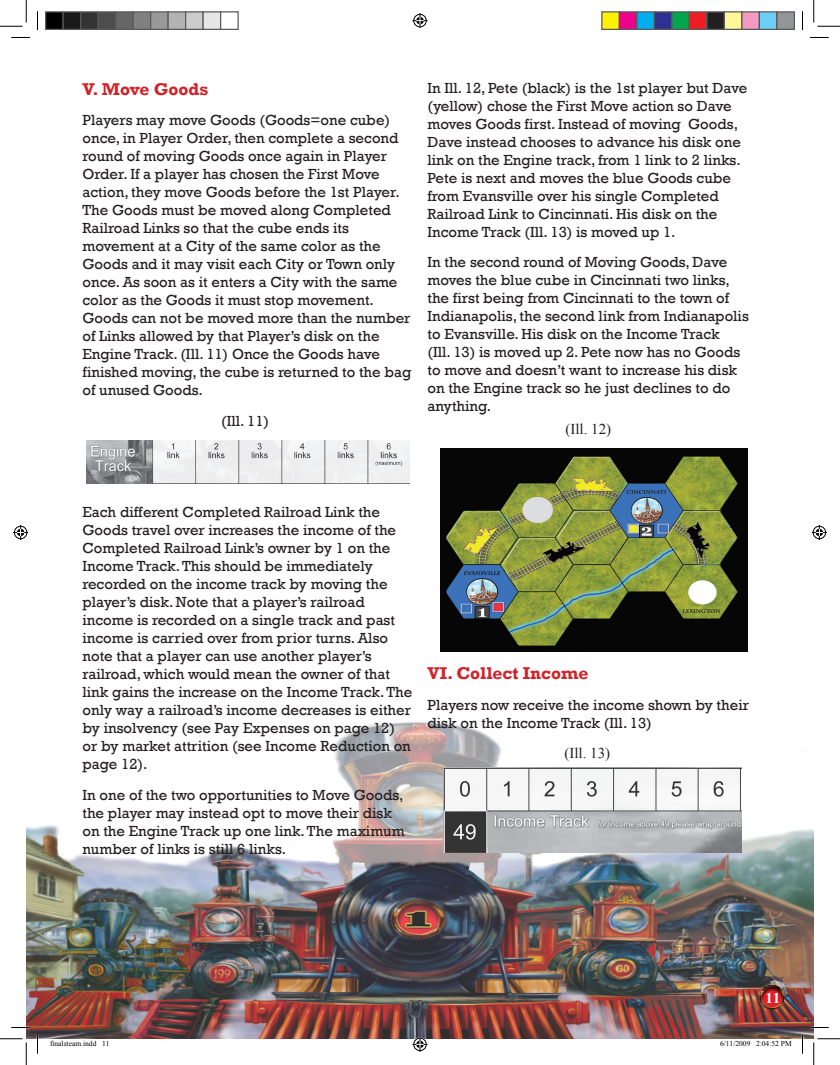
<style>
.page{position:relative;width:840px;height:1065px;background:#fff}
.page>*{position:absolute;margin:0;border:0;box-sizing:border-box;transform-origin:0 0}
.t1{font:700 17.5px "Rockwell";color:#d1232a}
.t2{font:15px/18px "Rockwell";color:#231f20}
.t3{font:15px "Times New Roman";color:#231f20}
.t4{font:700 15px "Times New Roman";color:#fff}
.t5{font:7.5px "Times New Roman";color:#000}
</style>
<div class="page">
<img style="left:26px;top:721px;width:788px;height:318px">
<img style="left:444px;top:768px;width:298px;height:84px">
<img style="left:86px;top:440px;width:324px;height:43px">
<img style="left:440px;top:449px;width:308px;height:202px">
<img style="left:758px;top:982px;width:27px;height:29px">
<svg style="left:11px;top:37px;width:19px;height:1px"></svg>
<svg style="left:810px;top:37px;width:19px;height:1px"></svg>
<svg style="left:11px;top:1027px;width:19px;height:1px"></svg>
<svg style="left:810px;top:1027px;width:19px;height:1px"></svg>
<svg style="left:37px;top:11px;width:1px;height:19px"></svg>
<svg style="left:37px;top:1035px;width:1px;height:19px"></svg>
<svg style="left:802px;top:11px;width:1px;height:19px"></svg>
<svg style="left:802px;top:1035px;width:1px;height:19px"></svg>
<svg style="left:0;top:0;width:27px;height:27px"></svg>
<svg style="left:0;top:1039px;width:27px;height:26px"></svg>
<svg style="left:814px;top:0;width:26px;height:27px"></svg>
<svg style="left:814px;top:1039px;width:26px;height:26px"></svg>
<svg style="left:412px;top:13px;width:16px;height:15px"></svg>
<svg style="left:412px;top:1037px;width:16px;height:15px"></svg>
<svg style="left:13px;top:525px;width:15px;height:15px"></svg>
<svg style="left:812px;top:525px;width:15px;height:15px"></svg>
<div style="left:46px;top:12px;width:17px;height:17px;background:#000"></div>
<div style="left:45px;top:11px;width:19px;height:19px;border:1px solid #595959"></div>
<div style="left:63px;top:12px;width:18px;height:17px;background:#1a1a1a"></div>
<div style="left:62px;top:11px;width:19px;height:19px;border:1px solid #595959"></div>
<div style="left:81px;top:12px;width:17px;height:17px;background:#333"></div>
<div style="left:80px;top:11px;width:19px;height:19px;border:1px solid #595959"></div>
<div style="left:98px;top:12px;width:18px;height:17px;background:#4d4d4d"></div>
<div style="left:98px;top:11px;width:18px;height:19px;border:1px solid #595959"></div>
<div style="left:116px;top:12px;width:17px;height:17px;background:#666"></div>
<div style="left:115px;top:11px;width:19px;height:19px;border:1px solid #595959"></div>
<div style="left:133px;top:12px;width:18px;height:17px;background:#808080"></div>
<div style="left:132px;top:11px;width:19px;height:19px;border:1px solid #595959"></div>
<div style="left:151px;top:12px;width:17px;height:17px;background:#999"></div>
<div style="left:150px;top:11px;width:19px;height:19px;border:1px solid #595959"></div>
<div style="left:168px;top:12px;width:18px;height:17px;background:#b3b3b3"></div>
<div style="left:168px;top:11px;width:18px;height:19px;border:1px solid #595959"></div>
<div style="left:186px;top:12px;width:17px;height:17px;background:#ccc"></div>
<div style="left:185px;top:11px;width:19px;height:19px;border:1px solid #595959"></div>
<div style="left:203px;top:12px;width:18px;height:17px;background:#e6e6e6"></div>
<div style="left:202px;top:11px;width:19px;height:19px;border:1px solid #595959"></div>
<div style="left:220px;top:11px;width:19px;height:19px;border:1px solid #595959"></div>
<div style="left:602px;top:12px;width:17px;height:17px;background:#fff101"></div>
<div style="left:601px;top:11px;width:19px;height:19px;border:1px solid #595959"></div>
<div style="left:619px;top:12px;width:18px;height:17px;background:#ed028c"></div>
<div style="left:619px;top:11px;width:19px;height:19px;border:1px solid #595959"></div>
<div style="left:637px;top:12px;width:17px;height:17px;background:#00aeef"></div>
<div style="left:636px;top:11px;width:19px;height:19px;border:1px solid #595959"></div>
<div style="left:654px;top:12px;width:18px;height:17px;background:#2e3092"></div>
<div style="left:654px;top:11px;width:18px;height:19px;border:1px solid #595959"></div>
<div style="left:672px;top:12px;width:17px;height:17px;background:#00a54f"></div>
<div style="left:671px;top:11px;width:19px;height:19px;border:1px solid #595959"></div>
<div style="left:689px;top:12px;width:18px;height:17px;background:#ee1d23"></div>
<div style="left:689px;top:11px;width:19px;height:19px;border:1px solid #595959"></div>
<div style="left:707px;top:12px;width:17px;height:17px;background:#231f20"></div>
<div style="left:706px;top:11px;width:19px;height:19px;border:1px solid #595959"></div>
<div style="left:724px;top:12px;width:18px;height:17px;background:#fff79a"></div>
<div style="left:724px;top:11px;width:18px;height:19px;border:1px solid #595959"></div>
<div style="left:742px;top:12px;width:17px;height:17px;background:#f499c2"></div>
<div style="left:741px;top:11px;width:19px;height:19px;border:1px solid #595959"></div>
<div style="left:759px;top:12px;width:18px;height:17px;background:#6bcff6"></div>
<div style="left:759px;top:11px;width:19px;height:19px;border:1px solid #595959"></div>
<div style="left:777px;top:12px;width:17px;height:17px;background:#939598"></div>
<div style="left:776px;top:11px;width:19px;height:19px;border:1px solid #595959"></div>
<p class="t1" style="left:82px;top:78px;width:127px">V. Move Goods</p>
<p class="t2" style="left:82px;top:111px;width:331px">Players may move Goods (Goods=one cube) once, in Player Order, then complete a second round of moving Goods once again in Player Order. If a player has chosen the First Move action, they move Goods before the 1st Player.<br>The Goods must be moved along Completed Railroad Links so that the cube ends its movement at a City of the same color as the Goods and it may visit each City or Town only once. As soon as it enters a City with the same color as the Goods it must stop movement.<br>Goods can not be moved more than the number of Links allowed by that Player’s disk on the Engine Track. (Ill. 11) Once the Goods have finished moving, the cube is returned to the bag of unused Goods.</p>
<p class="t2" style="left:221px;top:412px;width:49px">(Ill. 11)</p>
<p class="t2" style="left:428px;top:79px;width:322px">In Ill. 12, Pete (black) is the 1st player but Dave (yellow) chose the First Move action so Dave moves Goods first. Instead of moving Goods, Dave instead chooses to advance his disk one link on the Engine track, from 1 link to 2 links.<br>Pete is next and moves the blue Goods cube from Evansville over his single Completed Railroad Link to Cincinnati. His disk on the Income Track (Ill. 13) is moved up 1.</p>
<p class="t2" style="left:428px;top:254px;width:323px">In the second round of Moving Goods, Dave moves the blue cube in Cincinnati two links, the first being from Cincinnati to the town of Indianapolis, the second link from Indianapolis to Evansville. His disk on the Income Track<br>(Ill. 13) is moved up 2. Pete now has no Goods to move and doesn’t want to increase his disk on the Engine track so he just declines to do anything.</p>
<p class="t3" style="left:565px;top:419px;width:47px">(Ill. 12)</p>
<p class="t2" style="left:82px;top:503px;width:331px">Each different Completed Railroad Link the Goods travel over increases the income of the Completed Railroad Link’s owner by 1 on the Income Track. This should be immediately recorded on the income track by moving the player’s disk. Note that a player’s railroad income is recorded on a single track and past income is carried over from prior turns. Also note that a player can use another player’s railroad, which would mean the owner of that link gains the increase on the Income Track. The only way a railroad’s income decreases is either by insolvency (see Pay Expenses on page 12) or by market attrition (see Income Reduction on page 12).</p>
<p class="t2" style="left:82px;top:786px;width:324px">In one of the two opportunities to Move Goods, the player may instead opt to move their disk on the Engine Track up one link. The maximum number of links is still 6 links.</p>
<p class="t1" style="left:428px;top:663px;width:162px">VI. Collect Income</p>
<p class="t2" style="left:428px;top:696px;width:323px">Players now receive the income shown by their disk on the Income Track (Ill. 13)</p>
<p class="t3" style="left:564px;top:743px;width:47px">(Ill. 13)</p>
<p class="t4" style="left:765px;top:988px;width:16px">11</p>
<p class="t5" style="left:50px;top:1039px;width:61px">finalsteam.indd 11</p>
<p class="t5" style="left:720px;top:1039px;width:73px">6/11/2009 2:04:52 PM</p>
</div>
